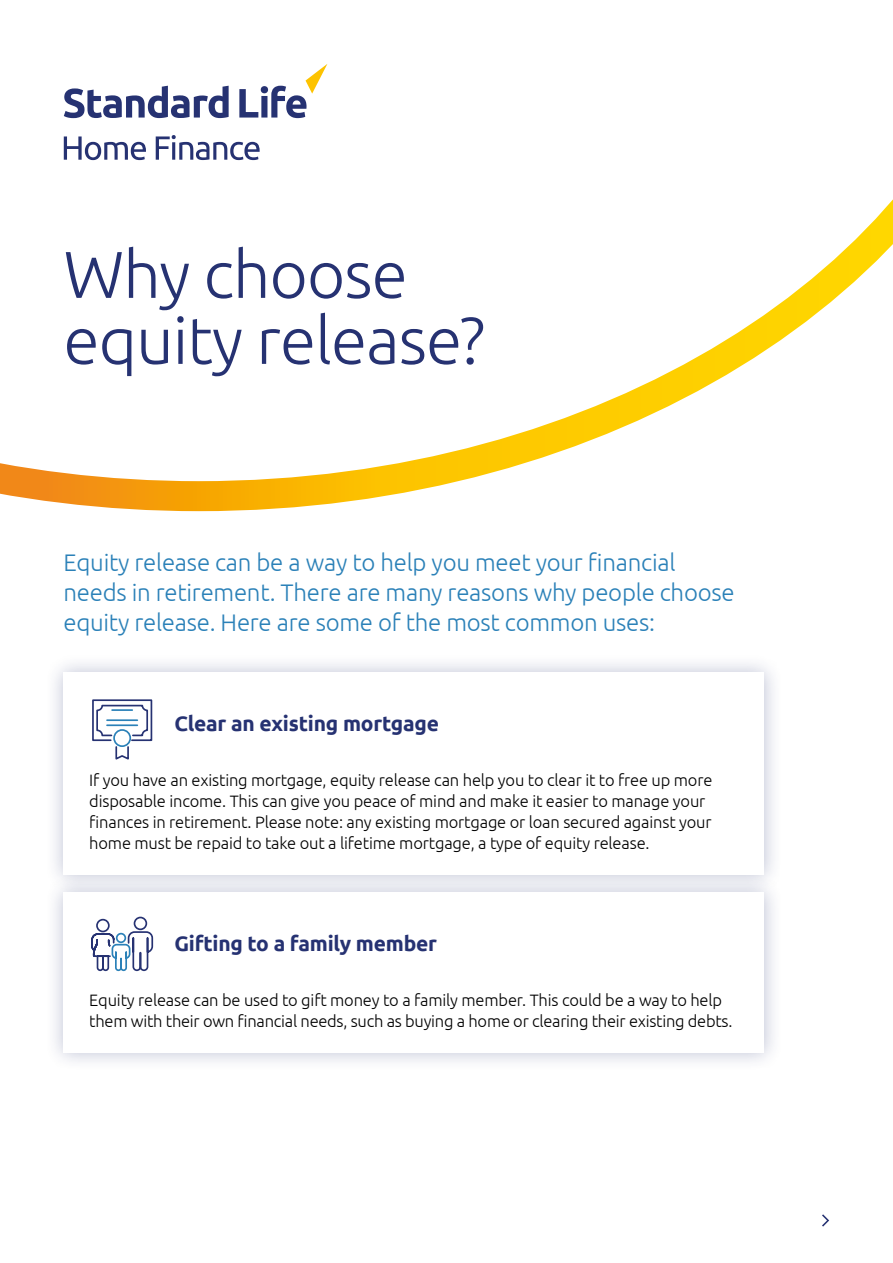
<style>
.page{position:relative;width:893px;height:1263px;background:#fff}
.page>*{position:absolute;margin:0;border:0;box-sizing:border-box;transform-origin:0 0}
.t1{font:300 66px/66px "Ubuntu";letter-spacing:-.015em;color:#263272}
.t2{font:300 24px/30px "Ubuntu";letter-spacing:-.01em;color:#2b81b8}
.t3{font:700 21px "Ubuntu";letter-spacing:-.01em;color:#263272}
.t4{font:300 16.5px/21px "Ubuntu";letter-spacing:-.01em;color:#000}
</style>
<div class="page">
<div style="left:45px;top:654px;width:738px;height:240px;background:#263272;opacity:.3"></div>
<div style="left:64px;top:673px;width:700px;height:202px;background:#fff"></div>
<svg style="left:92px;top:699px;width:61px;height:61px"></svg>
<svg style="left:0;top:64px;width:893px;height:448px"></svg>
<svg style="left:64px;top:136px;width:82px;height:24px"></svg>
<svg style="left:156px;top:135px;width:104px;height:25px"></svg>
<svg style="left:64px;top:86px;width:165px;height:32px"></svg>
<svg style="left:239px;top:64px;width:88px;height:54px"></svg>
<svg style="left:822px;top:1214px;width:7px;height:12px"></svg>
<div style="left:45px;top:873px;width:738px;height:198px;background:#263272;opacity:.3"></div>
<div style="left:64px;top:892px;width:700px;height:160px;background:#fff"></div>
<svg style="left:91px;top:916px;width:63px;height:56px"></svg>
<h1 class="t1" style="left:63px;top:240px;width:423px">Why choose equity release?</h1>
<h2 class="t2" style="left:63px;top:547px;width:673px">Equity release can be a way to help you meet your financial needs in retirement. There are many reasons why people choose equity release. Here are some of the most common uses:</h2>
<p class="t3" style="left:174px;top:711px;width:266px">Clear an existing mortgage</p>
<p class="t4" style="left:89px;top:770px;width:625px">If you have an existing mortgage, equity release can help you to clear it to free up more disposable income. This can give you peace of mind and make it easier to manage your finances in retirement. Please note: any existing mortgage or loan secured against your home must be repaid to take out a lifetime mortgage, a type of equity release.</p>
<p class="t3" style="left:174px;top:930px;width:264px">Gifting to a family member</p>
<p class="t4" style="left:89px;top:989px;width:645px">Equity release can be used to gift money to a family member. This could be a way to help them with their own financial needs, such as buying a home or clearing their existing debts.</p>
</div>
